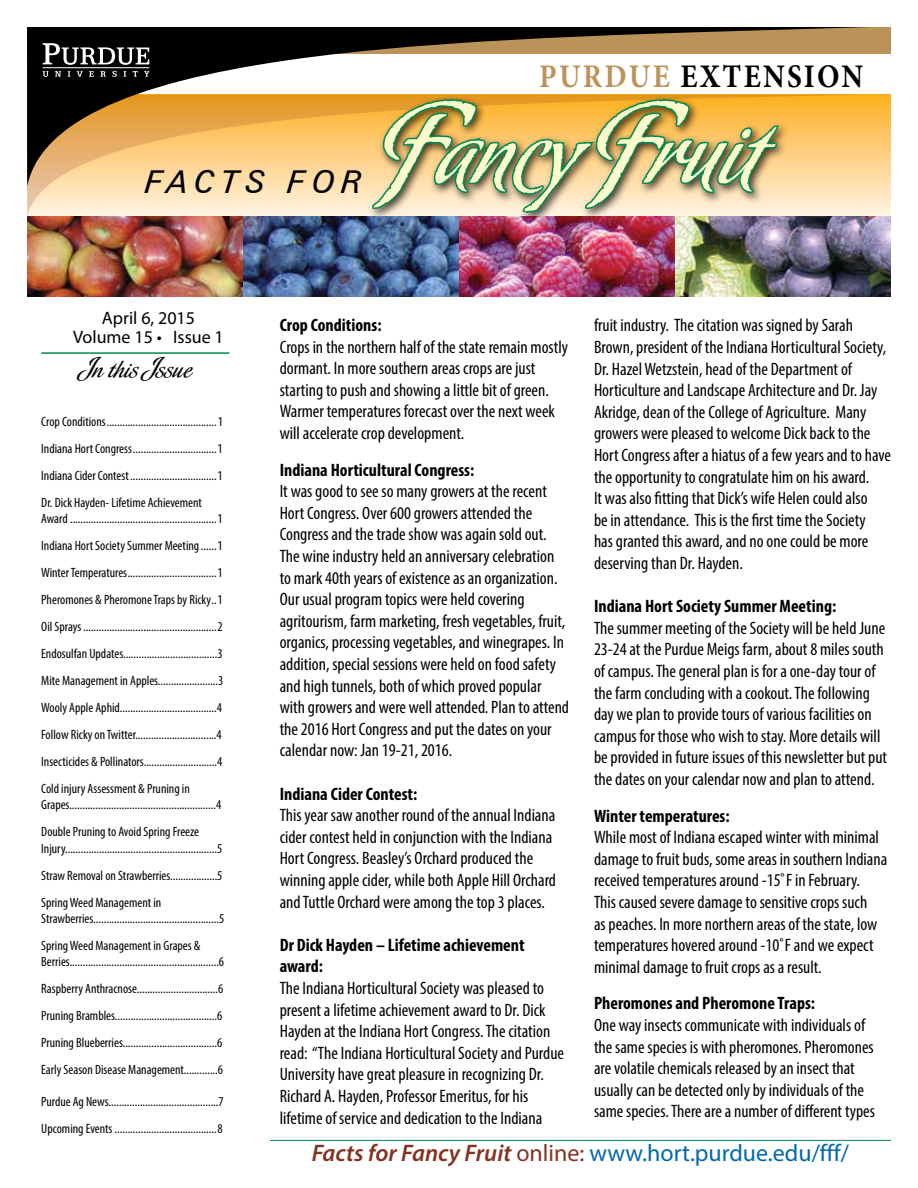
<style>
.page{position:relative;width:918px;height:1188px;background:#fff}
.page>*{position:absolute;margin:0;border:0;box-sizing:border-box;transform-origin:0 0}
.t1{font:108px "Oxida Alternate";color:#fffbcc}
.t2{font:700 33px "Minion Pro";letter-spacing:.08em;color:#000;scale:.89 1}
.t3{font:italic 31.5px "Zurich BT";letter-spacing:.2em;color:#000}
.t4{font:27px "Oxida";color:#000}
.t5{font:24px "Myriad Pro";color:#0068ac}
.t6{font:condensed 18px/21.6px "Myriad Pro";color:#000}
.t7{font:700 condensed 18px/21.6px "Myriad Pro";color:#000}
.t8{font:18px/19.5px "Myriad Pro";color:#000;text-align:center}
.t9{font:condensed 13.5px/27px "Myriad Pro";color:#000}
.s1{color:#bb935a}
.s2{font-weight:600;font-style:italic;color:#843223}
.s3{color:#843223}
</style>
<div class="page">
<svg style="left:871px;top:94px;width:20px;height:122px;background:#fed081"></svg>
<svg style="left:27px;top:186px;width:844px;height:30px;background:#fee9ca"></svg>
<div style="left:220px;top:27px;width:671px;height:27px;background:#bb935a"></div>
<svg style="left:27px;top:27px;width:844px;height:159px"></svg>
<svg style="left:43px;top:43px;width:106px;height:22px"></svg>
<svg style="left:43px;top:71px;width:6px;height:6px"></svg>
<svg style="left:55px;top:71px;width:6px;height:6px"></svg>
<svg style="left:68px;top:71px;width:2px;height:6px"></svg>
<svg style="left:77px;top:71px;width:6px;height:6px"></svg>
<svg style="left:89px;top:71px;width:5px;height:6px"></svg>
<svg style="left:100px;top:71px;width:6px;height:6px"></svg>
<svg style="left:112px;top:71px;width:5px;height:6px"></svg>
<svg style="left:124px;top:71px;width:2px;height:6px"></svg>
<svg style="left:133px;top:71px;width:5px;height:6px"></svg>
<svg style="left:144px;top:71px;width:6px;height:6px"></svg>
<hr style="left:43px;top:67px;width:106px;height:1px;background:#fff">
<img style="left:27px;top:216px;width:864px;height:81px">
<div style="left:368px;top:95px;width:421px;height:129px;background:#000;opacity:.75"></div>
<img style="left:370px;top:97px;width:411px;height:122px">
<hr style="left:41px;top:352px;width:189px;height:2px;background:#008c4f">
<hr style="left:270px;top:1140px;width:621px;height:1px;background:#008c4f">
<h3 class="t3" style="left:145px;top:163px;width:219px">FACTS FOR</h3>
<h2 class="t2" style="left:539px;top:53px;width:366px"><span class="s1">PURDUE</span> EXTENSION</h2>
<h1 class="t1" style="left:384px;top:76px;width:379px">Fancy Fruit</h1>
<p class="t8" style="left:73px;top:307px;width:152px">April 6, 2015<br>Volume 15 • Issue 1</p>
<h3 class="t4" style="left:79px;top:351px;width:113px">In this Issue</h3>
<p class="t9" style="left:41px;top:408px;width:183px;text-align:justify">Crop Conditions..........................................1<br>Indiana Hort Congress................................1<br>Indiana Cider Contest.................................1<br>Dr. Dick Hayden- Lifetime Achievement</p>
<p class="t9" style="left:41px;top:505px;width:184px">Award ........................................................1<br>Indiana Hort Society Summer Meeting......1<br>Winter Temperatures..................................1<br>Pheromones &amp; Pheromone Traps by Ricky..1<br>Oil Sprays...................................................2<br>Endosulfan Updates....................................3<br>Mite Management in Apples.......................3<br>Wooly Apple Aphid.....................................4<br>Follow Ricky on Twitter...............................4<br>Insecticides &amp; Pollinators............................4<br>Cold injury Assessment &amp; Pruning in</p>
<p class="t9" style="left:41px;top:791px;width:181px">Grapes........................................................4<br>Double Pruning to Avoid Spring Freeze</p>
<p class="t9" style="left:41px;top:834px;width:183px;text-align:justify">Injury..........................................................5<br>Straw Removal on Strawberries..................5<br>Spring Weed Management in</p>
<p class="t9" style="left:41px;top:905px;width:184px">Strawberries................................................5<br>Spring Weed Management in Grapes &amp;</p>
<p class="t9" style="left:41px;top:948px;width:184px">Berries.........................................................6<br>Raspberry Anthracnose...............................6<br>Pruning Brambles.......................................6<br>Pruning Blueberries....................................6<br>Early Season Disease Management.............6</p>
<p class="t9" style="left:41px;top:1088px;width:184px">Purdue Ag News..........................................7<br>Upcoming Events .......................................8</p>
<p class="t7" style="left:280px;top:314px;width:103px">Crop Conditions:</p>
<p class="t6" style="left:280px;top:336px;width:290px">Crops in the northern half of the state remain mostly dormant. In more southern areas crops are just starting to push and showing a little bit of green.<br>Warmer temperatures forecast over the next week will accelerate crop development.</p>
<p class="t7" style="left:280px;top:458px;width:196px">Indiana Horticultural Congress:</p>
<p class="t6" style="left:280px;top:480px;width:291px">It was good to see so many growers at the recent Hort Congress. Over 600 growers attended the Congress and the trade show was again sold out.<br>The wine industry held an anniversary celebration to mark 40th years of existence as an organization.<br>Our usual program topics were held covering agritourism, farm marketing, fresh vegetables, fruit, organics, processing vegetables, and winegrapes. In addition, special sessions were held on food safety and high tunnels, both of which proved popular with growers and were well attended. Plan to attend the 2016 Hort Congress and put the dates on your calendar now: Jan 19-21, 2016.</p>
<p class="t7" style="left:280px;top:782px;width:139px">Indiana Cider Contest:</p>
<p class="t6" style="left:280px;top:804px;width:278px">This year saw another round of the annual Indiana cider contest held in conjunction with the Indiana Hort Congress. Beasley’s Orchard produced the winning apple cider, while both Apple Hill Orchard and Tuttle Orchard were among the top 3 places.</p>
<p class="t7" style="left:280px;top:934px;width:246px">Dr Dick Hayden – Lifetime achievement award:</p>
<p class="t6" style="left:280px;top:977px;width:286px">The Indiana Horticultural Society was pleased to present a lifetime achievement award to Dr. Dick Hayden at the Indiana Hort Congress. The citation read: “The Indiana Horticultural Society and Purdue University have great pleasure in recognizing Dr.<br>Richard A. Hayden, Professor Emeritus, for his lifetime of service and dedication to the Indiana</p>
<p class="t6" style="left:594px;top:315px;width:298px">fruit industry. The citation was signed by Sarah Brown, president of the Indiana Horticultural Society, Dr. Hazel Wetzstein, head of the Department of Horticulture and Landscape Architecture and Dr. Jay Akridge, dean of the College of Agriculture. Many growers were pleased to welcome Dick back to the Hort Congress after a hiatus of a few years and to have the opportunity to congratulate him on his award.<br>It was also fitting that Dick’s wife Helen could also<br>be in attendance. This is the first time the Society<br>has granted this award, and no one could be more deserving than Dr. Hayden.</p>
<p class="t7" style="left:594px;top:595px;width:244px">Indiana Hort Society Summer Meeting:</p>
<p class="t6" style="left:594px;top:617px;width:295px">The summer meeting of the Society will be held June 23-24 at the Purdue Meigs farm, about 8 miles south of campus. The general plan is for a one-day tour of the farm concluding with a cookout. The following day we plan to provide tours of various facilities on campus for those who wish to stay. More details will be provided in future issues of this newsletter but put the dates on your calendar now and plan to attend.</p>
<p class="t7" style="left:594px;top:805px;width:137px">Winter temperatures:</p>
<p class="t6" style="left:594px;top:826px;width:295px">While most of Indiana escaped winter with minimal damage to fruit buds, some areas in southern Indiana received temperatures around -15˚F in February.<br>This caused severe damage to sensitive crops such<br>as peaches. In more northern areas of the state, low temperatures hovered around -10˚F and we expect minimal damage to fruit crops as a result.</p>
<p class="t7" style="left:594px;top:992px;width:223px">Pheromones and Pheromone Traps:</p>
<p class="t6" style="left:594px;top:1014px;width:282px">One way insects communicate with individuals of the same species is with pheromones. Pheromones are volatile chemicals released by an insect that usually can be detected only by individuals of the same species. There are a number of different types</p>
<h3 class="t5" style="left:312px;top:1138px;width:539px"><span class="s2">Facts for Fancy Fruit</span> <span class="s3">online:</span> www.hort.purdue.edu/fff/</h3>
</div>
